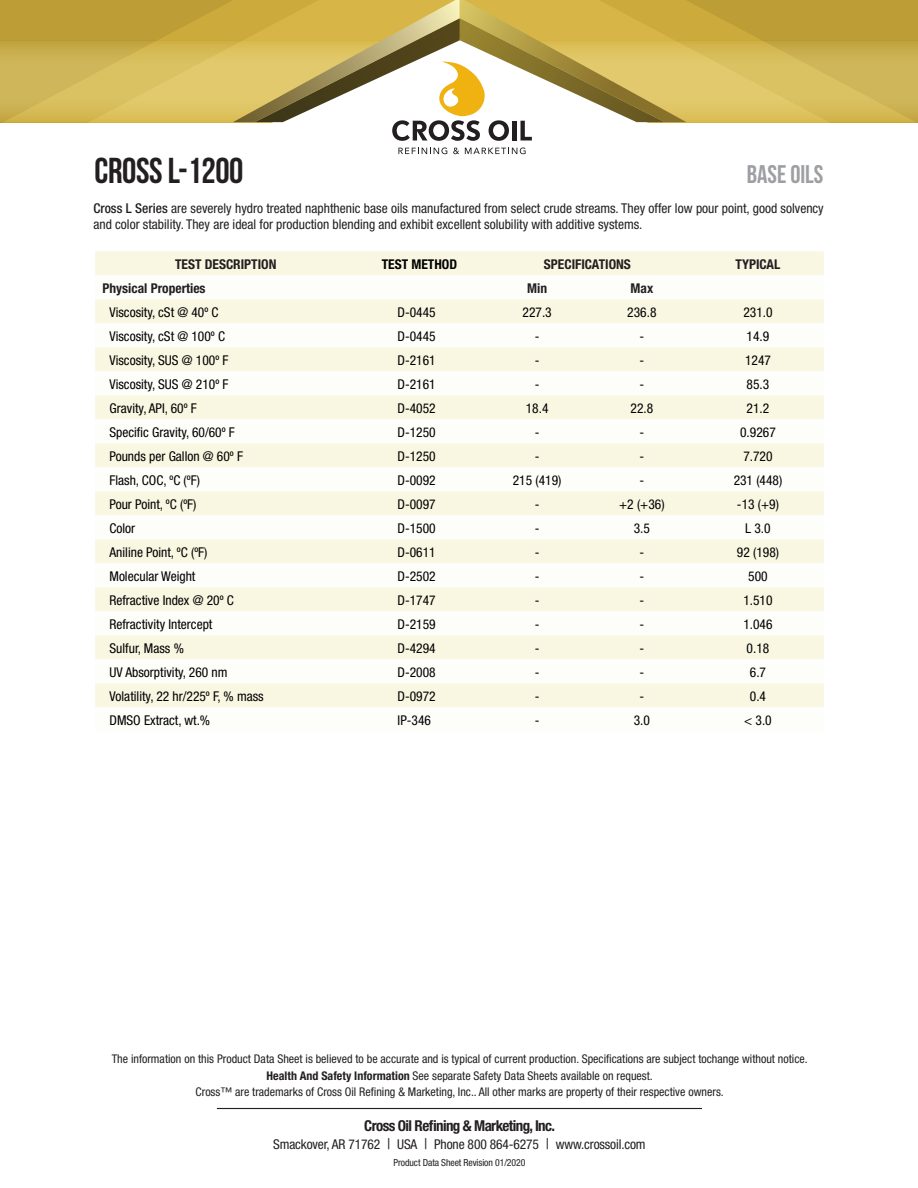
<style>
.page{position:relative;width:918px;height:1188px;background:#fff}
.page>*{position:absolute;margin:0;border:0;box-sizing:border-box;transform-origin:0 0}
.t1{font:36px "Bebas Neue";letter-spacing:-.01em;color:#231f20}
.t2{font:25.5px "Bebas Neue";color:#9d9fa2}
.t3{font:700 condensed 15px "Helvetica Neue LT Std";letter-spacing:-.04em;color:#231f20}
.t4{font:condensed 13.5px "Helvetica Neue LT Std";color:#000}
.t5{font:condensed 13.5px/16.5px "Helvetica Neue LT Std";color:#231f20}
.t6{font:700 condensed 13.5px "Helvetica Neue LT Std";color:#231f20}
.t7{font:700 condensed 13.5px "Helvetica Neue LT Std";color:#000}
.t8{font:condensed 12px "Helvetica Neue LT Std";color:#231f20}
.t9{font:condensed 9.75px "Helvetica Neue LT Std";letter-spacing:-.01em;color:#231f20}
.s1{font-weight:500}
.s2{font-weight:700}
.s3{font-size:15px}
</style>
<div class="page">
<hr style="left:217px;top:1108px;width:485px;height:1px;background:#231f20">
<div style="left:95px;top:251px;width:729px;height:24px;background:#f9f6e2"></div>
<svg style="left:95px;top:299px;width:729px;height:408px;fill:#f9f6e2"></svg>
<svg style="left:0;top:0;width:918px;height:141px"></svg>
<svg style="left:398px;top:148px;width:49px;height:6px"></svg>
<svg style="left:453px;top:148px;width:6px;height:6px"></svg>
<svg style="left:465px;top:148px;width:61px;height:6px"></svg>
<p class="t1" style="left:94px;top:151px;width:151px">CROSS L-1200</p>
<p class="t2" style="left:747px;top:160px;width:78px">BASE OILS</p>
<p class="t5" style="left:93px;top:199px;width:732px"><span class="s1">Cross L Series</span> are severely hydro treated naphthenic base oils manufactured from select crude streams. They offer low pour point, good solvency and color stability. They are ideal for production blending and exhibit excellent solubility with additive systems.</p>
<p class="t6" style="left:175px;top:256px;width:103px">TEST DESCRIPTION</p>
<p class="t7" style="left:382px;top:256px;width:77px">TEST METHOD</p>
<p class="t6" style="left:544px;top:256px;width:88px">SPECIFICATIONS</p>
<p class="t6" style="left:736px;top:256px;width:46px">TYPICAL</p>
<p class="t6" style="left:102px;top:280px;width:105px">Physical Properties</p>
<p class="t6" style="left:527px;top:280px;width:21px">Min</p>
<p class="t6" style="left:631px;top:280px;width:24px">Max</p>
<p class="t4" style="left:110px;top:305px;width:111px">Viscosity, cSt @ 40º C</p>
<p class="t4" style="left:398px;top:305px;width:40px">D-0445</p>
<p class="t4" style="left:523px;top:305px;width:31px">227.3</p>
<p class="t4" style="left:627px;top:305px;width:31px">236.8</p>
<p class="t4" style="left:743px;top:305px;width:31px">231.0</p>
<p class="t4" style="left:110px;top:329px;width:117px">Viscosity, cSt @ 100º C</p>
<p class="t4" style="left:398px;top:329px;width:40px">D-0445</p>
<p class="t4" style="left:535px;top:329px;width:6px">-</p>
<p class="t4" style="left:640px;top:329px;width:6px">-</p>
<p class="t4" style="left:747px;top:329px;width:24px">14.9</p>
<p class="t4" style="left:110px;top:353px;width:121px">Viscosity, SUS @ 100º F</p>
<p class="t4" style="left:398px;top:353px;width:40px">D-2161</p>
<p class="t4" style="left:535px;top:353px;width:6px">-</p>
<p class="t4" style="left:640px;top:353px;width:6px">-</p>
<p class="t4" style="left:745px;top:353px;width:27px">1247</p>
<p class="t4" style="left:110px;top:377px;width:121px">Viscosity, SUS @ 210º F</p>
<p class="t4" style="left:398px;top:377px;width:40px">D-2161</p>
<p class="t4" style="left:535px;top:377px;width:6px">-</p>
<p class="t4" style="left:640px;top:377px;width:6px">-</p>
<p class="t4" style="left:747px;top:377px;width:24px">85.3</p>
<p class="t4" style="left:110px;top:401px;width:89px">Gravity, API, 60º F</p>
<p class="t4" style="left:398px;top:401px;width:40px">D-4052</p>
<p class="t4" style="left:526px;top:401px;width:24px">18.4</p>
<p class="t4" style="left:631px;top:401px;width:24px">22.8</p>
<p class="t4" style="left:747px;top:401px;width:24px">21.2</p>
<p class="t4" style="left:110px;top:425px;width:127px">Specific Gravity, 60/60º F</p>
<p class="t4" style="left:398px;top:425px;width:40px">D-1250</p>
<p class="t4" style="left:535px;top:425px;width:6px">-</p>
<p class="t4" style="left:640px;top:425px;width:6px">-</p>
<p class="t4" style="left:740px;top:425px;width:37px">0.9267</p>
<p class="t4" style="left:110px;top:449px;width:135px">Pounds per Gallon @ 60º F</p>
<p class="t4" style="left:398px;top:449px;width:40px">D-1250</p>
<p class="t4" style="left:535px;top:449px;width:6px">-</p>
<p class="t4" style="left:640px;top:449px;width:6px">-</p>
<p class="t4" style="left:743px;top:449px;width:31px">7.720</p>
<p class="t4" style="left:110px;top:473px;width:92px">Flash, COC, ºC (ºF)</p>
<p class="t4" style="left:398px;top:473px;width:40px">D-0092</p>
<p class="t4" style="left:513px;top:473px;width:50px">215 (419)</p>
<p class="t4" style="left:640px;top:473px;width:6px">-</p>
<p class="t4" style="left:734px;top:473px;width:50px">231 (448)</p>
<p class="t4" style="left:110px;top:497px;width:89px">Pour Point, ºC (ºF)</p>
<p class="t4" style="left:398px;top:497px;width:40px">D-0097</p>
<p class="t4" style="left:535px;top:497px;width:6px">-</p>
<p class="t4" style="left:619px;top:497px;width:47px">+2 (+36)</p>
<p class="t4" style="left:737px;top:497px;width:44px">-13 (+9)</p>
<p class="t4" style="left:110px;top:521px;width:27px">Color</p>
<p class="t4" style="left:398px;top:521px;width:40px">D-1500</p>
<p class="t4" style="left:535px;top:521px;width:6px">-</p>
<p class="t4" style="left:634px;top:521px;width:18px">3.5</p>
<p class="t4" style="left:745px;top:521px;width:27px">L 3.0</p>
<p class="t4" style="left:110px;top:545px;width:100px">Aniline Point, ºC (ºF)</p>
<p class="t4" style="left:398px;top:545px;width:40px">D-0611</p>
<p class="t4" style="left:535px;top:545px;width:6px">-</p>
<p class="t4" style="left:640px;top:545px;width:6px">-</p>
<p class="t4" style="left:737px;top:545px;width:44px">92 (198)</p>
<p class="t4" style="left:110px;top:569px;width:87px">Molecular Weight</p>
<p class="t4" style="left:398px;top:569px;width:40px">D-2502</p>
<p class="t4" style="left:535px;top:569px;width:6px">-</p>
<p class="t4" style="left:640px;top:569px;width:6px">-</p>
<p class="t4" style="left:748px;top:569px;width:21px">500</p>
<p class="t4" style="left:110px;top:593px;width:126px">Refractive Index @ 20º C</p>
<p class="t4" style="left:398px;top:593px;width:40px">D-1747</p>
<p class="t4" style="left:535px;top:593px;width:6px">-</p>
<p class="t4" style="left:640px;top:593px;width:6px">-</p>
<p class="t4" style="left:743px;top:593px;width:31px">1.510</p>
<p class="t4" style="left:110px;top:617px;width:104px">Refractivity Intercept</p>
<p class="t4" style="left:398px;top:617px;width:40px">D-2159</p>
<p class="t4" style="left:535px;top:617px;width:6px">-</p>
<p class="t4" style="left:640px;top:617px;width:6px">-</p>
<p class="t4" style="left:743px;top:617px;width:31px">1.046</p>
<p class="t4" style="left:110px;top:641px;width:76px">Sulfur, Mass %</p>
<p class="t4" style="left:398px;top:641px;width:40px">D-4294</p>
<p class="t4" style="left:535px;top:641px;width:6px">-</p>
<p class="t4" style="left:640px;top:641px;width:6px">-</p>
<p class="t4" style="left:747px;top:641px;width:24px">0.18</p>
<p class="t4" style="left:110px;top:665px;width:120px">UV Absorptivity, 260 nm</p>
<p class="t4" style="left:398px;top:665px;width:40px">D-2008</p>
<p class="t4" style="left:535px;top:665px;width:6px">-</p>
<p class="t4" style="left:640px;top:665px;width:6px">-</p>
<p class="t4" style="left:750px;top:665px;width:18px">6.7</p>
<p class="t4" style="left:110px;top:689px;width:156px">Volatility, 22 hr/225º F, % mass</p>
<p class="t4" style="left:398px;top:689px;width:40px">D-0972</p>
<p class="t4" style="left:535px;top:689px;width:6px">-</p>
<p class="t4" style="left:640px;top:689px;width:6px">-</p>
<p class="t4" style="left:750px;top:689px;width:18px">0.4</p>
<p class="t4" style="left:110px;top:713px;width:102px">DMSO Extract, wt.%</p>
<p class="t4" style="left:398px;top:713px;width:35px">IP-346</p>
<p class="t4" style="left:535px;top:713px;width:6px">-</p>
<p class="t4" style="left:634px;top:713px;width:18px">3.0</p>
<p class="t4" style="left:744px;top:713px;width:29px">&lt; 3.0</p>
<p class="t8" style="left:112px;top:1052px;width:697px">The information on this Product Data Sheet is believed to be accurate and is typical of current production. Specifications are subject tochange without notice.</p>
<p class="t8" style="left:267px;top:1068px;width:388px"><span class="s2">Health And Safety Information</span> See separate Safety Data Sheets available on request.</p>
<p class="t8" style="left:196px;top:1085px;width:530px">Cross™ are trademarks of Cross Oil Refining &amp; Marketing, Inc.. All other marks are property of their respective owners.</p>
<p class="t3" style="left:364px;top:1117px;width:192px">Cross Oil Refining &amp; Marketing, Inc.</p>
<p class="t5" style="left:273px;top:1136px;width:374px">Smackover, AR 71762 <span class="s3">|</span> USA <span class="s3">|</span> Phone 800 864-6275 <span class="s3">|</span> www.crossoil.com</p>
<p class="t9" style="left:394px;top:1157px;width:133px">Product Data Sheet Revision 01/2020</p>
</div>
